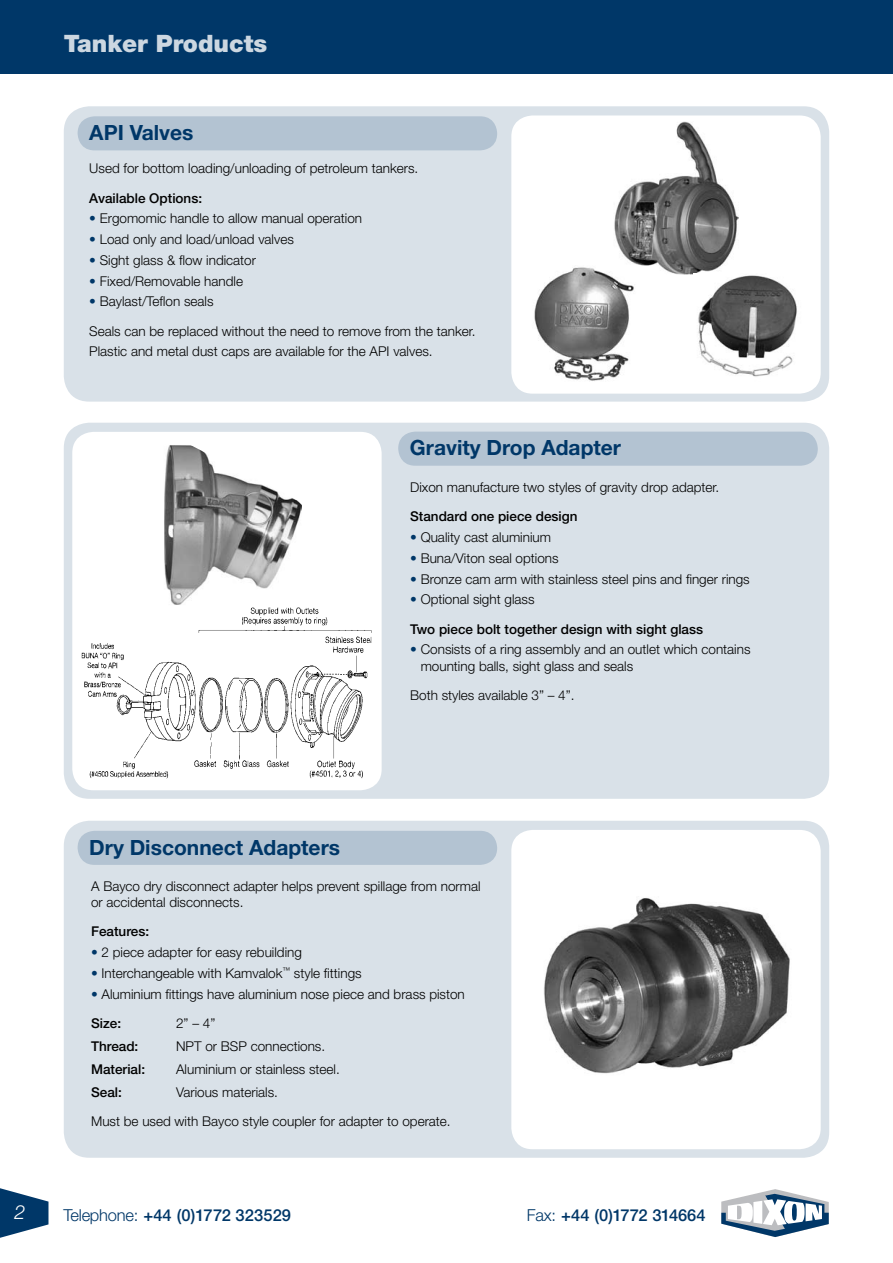
<style>
.page{position:relative;width:893px;height:1263px;background:#fff}
.page>*{position:absolute;margin:0;border:0;box-sizing:border-box;transform-origin:0 0}
.t1{font:900 24px "Helvetica Neue";color:#ccd7e1}
.t2{font:700 21px "Helvetica Neue";color:#003768}
.t3{font:italic 300 19.5px "Helvetica Neue";color:#fff}
.t4{font:500 16.5px "Helvetica Neue";color:#003768}
.t5{font:300 13.5px/29.2px "Helvetica Neue";color:#000}
.t6{font:500 13.5px/29.2px "Helvetica Neue";color:#000}
.s1{color:#003768}
.s2{font-weight:300;color:#003768}
.s3{font-weight:300}
.s4{font-weight:500}
</style>
<div class="page">
<div style="left:64px;top:106px;width:765px;height:296px;background:#d9e1e8;border-radius:26px"></div>
<div style="left:64px;top:821px;width:765px;height:337px;background:#d9e1e8;border-radius:26px"></div>
<div style="left:64px;top:423px;width:765px;height:376px;background:#d9e1e8;border-radius:26px"></div>
<div style="left:511px;top:115px;width:310px;height:279px;background:#fff;border-radius:21px"></div>
<div style="left:511px;top:830px;width:310px;height:319px;background:#fff;border-radius:21px"></div>
<div style="left:72px;top:432px;width:310px;height:358px;background:#fff;border-radius:21px"></div>
<svg style="left:0;top:1188px;width:48px;height:50px"></svg>
<svg style="left:721px;top:1189px;width:108px;height:48px"></svg>
<div style="left:0;top:0;width:893px;height:73px;background:#003768"></div>
<img style="left:614px;top:122px;width:125px;height:153px">
<img style="left:693px;top:273px;width:104px;height:104px">
<img style="left:534px;top:266px;width:104px;height:115px">
<img style="left:544px;top:898px;width:246px;height:176px">
<img style="left:81px;top:607px;width:291px;height:172px">
<img style="left:164px;top:445px;width:138px;height:160px">
<div style="left:78px;top:116px;width:419px;height:34px;background:#b3c3d2;border-radius:17px"></div>
<div style="left:78px;top:831px;width:419px;height:34px;background:#b3c3d2;border-radius:17px"></div>
<div style="left:398px;top:432px;width:420px;height:34px;background:#b3c3d2;border-radius:17px"></div>
<h1 class="t1" style="left:64px;top:29px;width:205px">Tanker Products</h1>
<h2 class="t2" style="left:89px;top:119px;width:106px">API Valves</h2>
<p class="t5" style="left:89px;top:154px;width:331px">Used for bottom loading/unloading of petroleum tankers.</p>
<p class="t6" style="left:89px;top:183px;width:114px">Available Options:</p>
<p class="t5" style="left:89px;top:204px;width:274px"><span class="s1">•</span> Ergomomic handle to allow manual operation</p>
<p class="t5" style="left:89px;top:224px;width:206px"><span class="s1">•</span> Load only and load/unload valves</p>
<p class="t5" style="left:89px;top:245px;width:168px"><span class="s1">•</span> Sight glass &amp; flow indicator</p>
<p class="t5" style="left:89px;top:266px;width:155px"><span class="s1">•</span> Fixed/Removable handle</p>
<p class="t5" style="left:89px;top:287px;width:388px"><span class="s1">•</span> Baylast/Teflon seals<br>Seals can be replaced without the need to remove from the tanker.</p>
<p class="t5" style="left:89px;top:337px;width:345px">Plastic and metal dust caps are available for the API valves.</p>
<h2 class="t2" style="left:410px;top:434px;width:213px">Gravity Drop Adapter</h2>
<h2 class="t2" style="left:89px;top:834px;width:252px">Dry Disconnect Adapters</h2>
<p class="t5" style="left:410px;top:472px;width:311px">Dixon manufacture two styles of gravity drop adapter.</p>
<p class="t6" style="left:410px;top:502px;width:169px">Standard one piece design</p>
<p class="t5" style="left:410px;top:522px;width:142px"><span class="s1">•</span> Quality cast aluminium</p>
<p class="t5" style="left:410px;top:543px;width:150px"><span class="s1">•</span> Buna/Viton seal options</p>
<p class="t5" style="left:410px;top:564px;width:341px"><span class="s1">•</span> Bronze cam arm with stainless steel pins and finger rings</p>
<p class="t6" style="left:410px;top:585px;width:294px"><span class="s2">•</span> <span class="s3">Optional sight glass<br></span>Two piece bolt together design with sight glass</p>
<p class="t5" style="left:421px;top:641px;width:331px;line-height:16.5px;text-indent:-11px"><span class="s1">•</span> Consists of a ring assembly and an outlet which contains mounting balls, sight glass and seals</p>
<p class="t5" style="left:410px;top:680px;width:166px">Both styles available 3” – 4”.</p>
<p class="t5" style="left:91px;top:877px;width:391px;line-height:16.5px">A Bayco dry disconnect adapter helps prevent spillage from normal or accidental disconnects.</p>
<p class="t6" style="left:91px;top:917px;width:60px">Features:</p>
<p class="t5" style="left:91px;top:937px;width:212px"><span class="s1">•</span> 2 piece adapter for easy rebuilding</p>
<p class="t5" style="left:91px;top:958px;width:272px"><span class="s1">•</span> Interchangeable with Kamvalok<sup>™</sup> style fittings</p>
<p class="t5" style="left:91px;top:979px;width:375px"><span class="s1">•</span> Aluminium fittings have aluminium nose piece and brass piston<br><span class="s4">Size:</span></p>
<p class="t5" style="left:176px;top:1008px;width:41px">2” – 4”</p>
<p class="t6" style="left:91px;top:1031px;width:49px">Thread:</p>
<p class="t5" style="left:176px;top:1031px;width:151px">NPT or BSP connections.</p>
<p class="t6" style="left:91px;top:1054px;width:56px">Material:</p>
<p class="t5" style="left:176px;top:1054px;width:165px">Aluminium or stainless steel.</p>
<p class="t6" style="left:91px;top:1077px;width:32px">Seal:</p>
<p class="t5" style="left:91px;top:1077px;width:361px;text-indent:85px">Various materials.<br>Must be used with Bayco style coupler for adapter to operate.</p>
<h3 class="t3" style="left:14px;top:1201px;width:12px">2</h3>
<p class="t4" style="left:63px;top:1205px;width:229px"><span class="s3">Telephone:</span> +44 (0)1772 323529</p>
<p class="t4" style="left:527px;top:1205px;width:180px"><span class="s3">Fax:</span> +44 (0)1772 314664</p>
</div>
